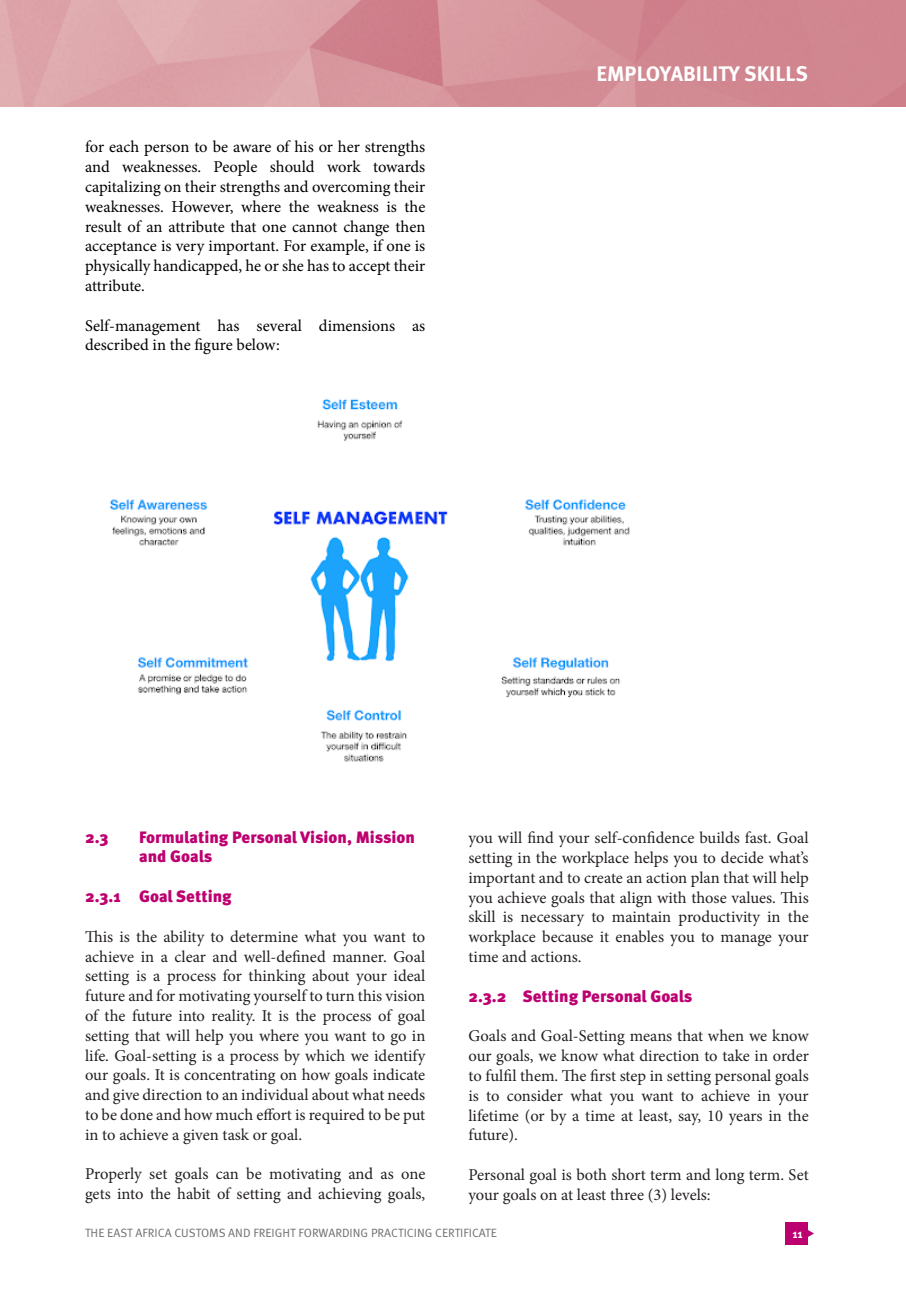
<style>
.page{position:relative;width:906px;height:1289px;background:#fff}
.page>*{position:absolute;margin:0;border:0;box-sizing:border-box;transform-origin:0 0}
.t1{font:700 21px "Meta Pro";color:#fff}
.t2{font:16.5px/19.8px "Minion Pro";letter-spacing:-.005em;color:#231f20;text-align:justify}
.t3{font:16.5px/19.8px "Minion Pro";color:#000;text-align:justify}
.t4{font:900 16.5px/19.8px "Meta Pro";color:#bd0070}
.t5{font:12px "Meta Pro";color:#6c6d70}
.t6{font:700 12px "Meta Pro";color:#fff}
</style>
<div class="page">
<div style="left:785px;top:1221px;width:23px;height:23px;background:#bd0070"></div>
<svg style="left:808px;top:1230px;width:6px;height:7px"></svg>
<hr style="left:0;top:0;width:1px;height:106px;background:#bd0070">
<img style="left:109px;top:398px;width:521px;height:364px">
<p class="t3" style="left:85px;top:137px;width:342px">for each person to be aware of his or her strengths and weaknesses. People should work towards capitalizing on their strengths and overcoming their weaknesses. However, where the weakness is the result of an attribute that one cannot change then acceptance is very important. For example, if one is physically handicapped, he or she has to accept their attribute.</p>
<p class="t3" style="left:85px;top:315px;width:342px">Self-management has several dimensions as described in the figure below:</p>
<p class="t1" style="left:596px;top:60px;width:213px">EMPLOYABILITY SKILLS</p>
<p class="t4" style="left:85px;top:827px;width:25px">2.3</p>
<p class="t4" style="left:139px;top:827px;width:277px">Formulating Personal Vision, Mission and Goals</p>
<p class="t4" style="left:85px;top:887px;width:148px">2.3.1 Goal Setting</p>
<p class="t2" style="left:85px;top:926px;width:342px">This is the ability to determine what you want to achieve in a clear and well-defined manner. Goal setting is a process for thinking about your ideal future and for motivating yourself to turn this vision of the future into reality. It is the process of goal setting that will help you where you want to go in life. Goal-setting is a process by which we identify our goals. It is concentrating on how goals indicate and give direction to an individual about what needs to be done and how much effort is required to be put in to achieve a given task or goal.</p>
<p class="t2" style="left:85px;top:1164px;width:342px">Properly set goals can be motivating and as one gets into the habit of setting and achieving goals,</p>
<p class="t2" style="left:468px;top:828px;width:342px">you will find your self-confidence builds fast. Goal setting in the workplace helps you to decide what’s important and to create an action plan that will help you achieve goals that align with those values. This skill is necessary to maintain productivity in the workplace because it enables you to manage your time and actions.</p>
<p class="t4" style="left:468px;top:986px;width:225px">2.3.2 Setting Personal Goals</p>
<p class="t2" style="left:468px;top:1026px;width:342px">Goals and Goal-Setting means that when we know our goals, we know what direction to take in order to fulfil them. The first step in setting personal goals is to consider what you want to achieve in your lifetime (or by a time at least, say, 10 years in the future).</p>
<p class="t2" style="left:468px;top:1164px;width:342px">Personal goal is both short term and long term. Set your goals on at least three (3) levels:</p>
<p class="t5" style="left:85px;top:1224px;width:413px">THE EAST AFRICA CUSTOMS AND FREIGHT FORWARDING PRACTICING CERTIFICATE</p>
<p class="t6" style="left:792px;top:1226px;width:12px">11</p>
</div>
